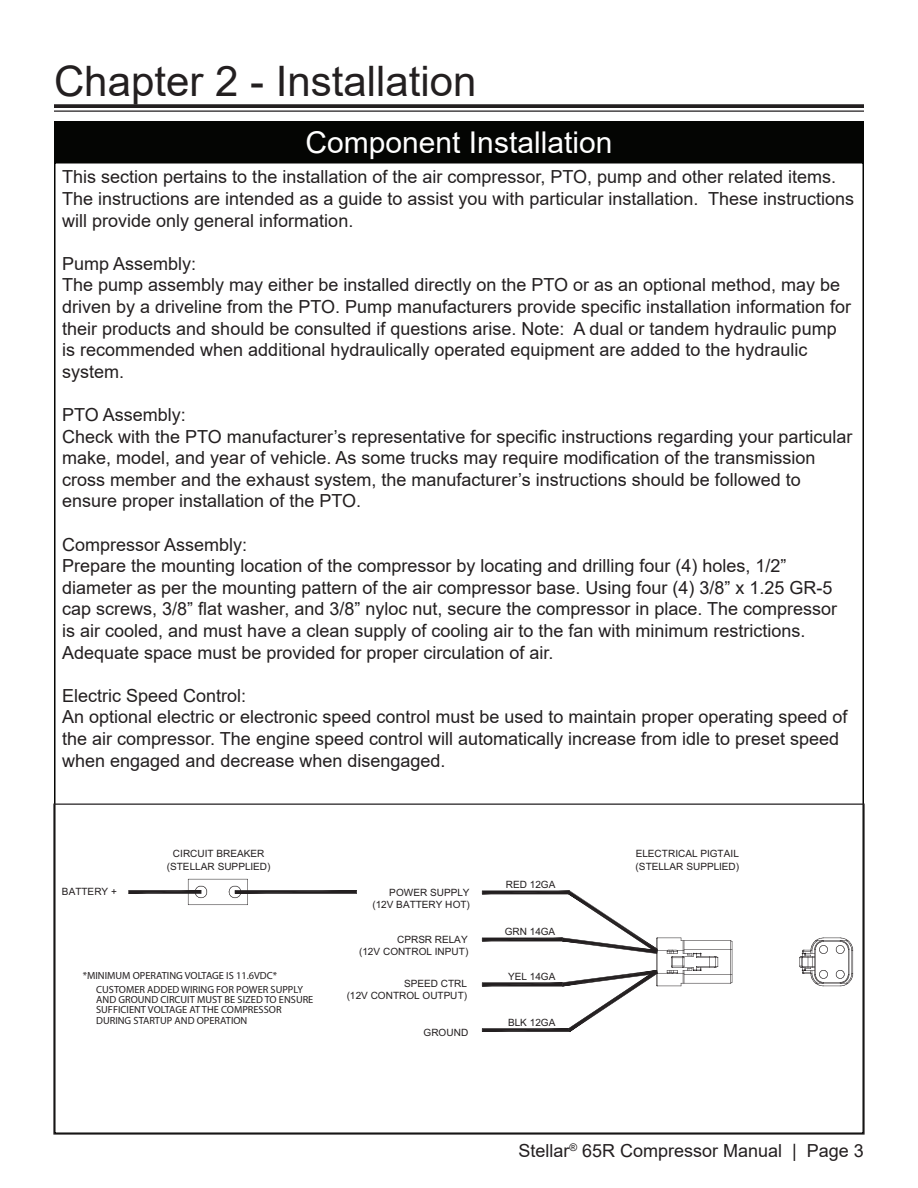
<style>
.page{position:relative;width:918px;height:1188px;background:#fff}
.page>*{position:absolute;margin:0;border:0;box-sizing:border-box;transform-origin:0 0}
.TOC_Page_Heading_Bla{font:42px "Arial";color:#231f20}
.TOC_Page_Heading_Whi{font:30px "Arial";color:#fff}
.Paragraph_Style_1{font:18px/21.6px "Arial";color:#231f20}
.t1{font:10.35px/10.4px "Myriad Pro";color:#231f20}
.t2{font:10.05px/12.1px "Arial";color:#231f20;text-align:right}
</style>
<div class="page">
<div style="left:54px;top:122px;width:810px;height:40px;background:#040503"></div>
<svg style="left:54px;top:104px;width:810px;height:4px;background:#302c2d"></svg>
<hr style="left:54px;top:110px;width:810px;height:2px;background:#231f20">
<svg style="left:800px;top:938px;width:54px;height:49px"></svg>
<svg style="left:482px;top:891px;width:251px;height:141px"></svg>
<svg style="left:128px;top:879px;width:229px;height:26px"></svg>
<p class="TOC_Page_Heading_Bla" style="left:54px;top:53px;width:424px">Chapter 2 - Installation</p>
<p class="TOC_Page_Heading_Whi" style="left:306px;top:121px;width:308px">Component Installation</p>
<p class="Paragraph_Style_1" style="left:62px;top:166px;width:794px">This section pertains to the installation of the air compressor, PTO, pump and other related items.<br>The instructions are intended as a guide to assist you with particular installation. These instructions will provide only general information.</p>
<p class="Paragraph_Style_1" style="left:62px;top:253px;width:136px">Pump Assembly:</p>
<p class="Paragraph_Style_1" style="left:62px;top:274px;width:790px">The pump assembly may either be installed directly on the PTO or as an optional method, may be driven by a driveline from the PTO. Pump manufacturers provide specific installation information for their products and should be consulted if questions arise. Note: A dual or tandem hydraulic pump is recommended when additional hydraulically operated equipment are added to the hydraulic system.</p>
<p class="Paragraph_Style_1" style="left:62px;top:404px;width:125px">PTO Assembly:</p>
<p class="Paragraph_Style_1" style="left:62px;top:425px;width:792px">Check with the PTO manufacturer’s representative for specific instructions regarding your particular make, model, and year of vehicle. As some trucks may require modification of the transmission cross member and the exhaust system, the manufacturer’s instructions should be followed to ensure proper installation of the PTO.</p>
<p class="Paragraph_Style_1" style="left:62px;top:533px;width:187px">Compressor Assembly:</p>
<p class="Paragraph_Style_1" style="left:62px;top:555px;width:777px">Prepare the mounting location of the compressor by locating and drilling four (4) holes, 1/2” diameter as per the mounting pattern of the air compressor base. Using four (4) 3/8” x 1.25 GR-5 cap screws, 3/8” flat washer, and 3/8” nyloc nut, secure the compressor in place. The compressor is air cooled, and must have a clean supply of cooling air to the fan with minimum restrictions.<br>Adequate space must be provided for proper circulation of air.</p>
<p class="Paragraph_Style_1" style="left:62px;top:685px;width:186px">Electric Speed Control:</p>
<p class="Paragraph_Style_1" style="left:62px;top:706px;width:787px">An optional electric or electronic speed control must be used to maintain proper operating speed of the air compressor. The engine speed control will automatically increase from idle to preset speed when engaged and decrease when disengaged.</p>
<p class="t2" style="left:62px;top:886px;width:56px">BATTERY +</p>
<p class="t2" style="left:167px;top:848px;width:105px;text-align:center">CIRCUIT BREAKER (STELLAR SUPPLIED)</p>
<p class="t1" style="left:96px;top:969px;width:208px;line-height:13.5px;text-indent:-13px">*MINIMUM OPERATING VOLTAGE IS 11.6VDC*<br>CUSTOMER ADDED WIRING FOR POWER SUPPLY</p>
<p class="t1" style="left:96px;top:994px;width:219px">AND GROUND CIRCUIT MUST BE SIZED TO ENSURE<br>SUFFICIENT VOLTAGE AT THE COMPRESSOR<br>DURING STARTUP AND OPERATION</p>
<p class="t2" style="left:372px;top:887px;width:99px">POWER SUPPLY (12V BATTERY HOT)</p>
<p class="t2" style="left:359px;top:933px;width:111px">CPRSR RELAY<br>(12V CONTROL INPUT)</p>
<p class="t2" style="left:347px;top:977px;width:122px">SPEED CTRL<br>(12V CONTROL OUTPUT)</p>
<p class="t2" style="left:424px;top:1026px;width:46px">GROUND</p>
<p class="t2" style="left:506px;top:878px;width:51px">RED 12GA</p>
<p class="t2" style="left:505px;top:925px;width:52px">GRN 14GA</p>
<p class="t2" style="left:508px;top:970px;width:49px">YEL 14GA</p>
<p class="t2" style="left:508px;top:1016px;width:49px">BLK 12GA</p>
<p class="t2" style="left:636px;top:848px;width:105px;text-align:left">ELECTRICAL PIGTAIL (STELLAR SUPPLIED)</p>
<p class="Paragraph_Style_1" style="left:518px;top:1140px;width:347px">Stellar<sup>®</sup> 65R Compressor Manual | Page 3</p>
</div>
